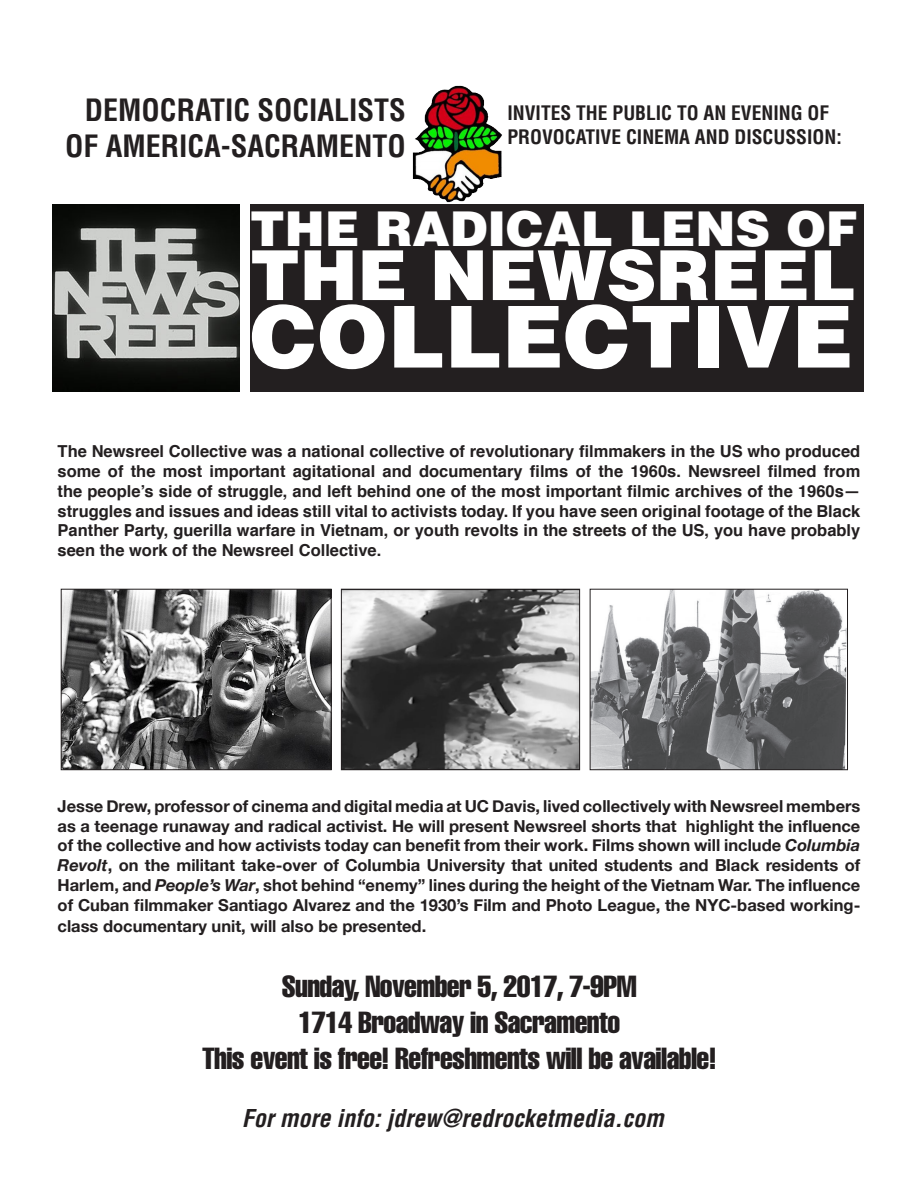
<style>
.page{position:relative;width:918px;height:1188px;background:#fff}
.page>*{position:absolute;margin:0;border:0;box-sizing:border-box;transform-origin:0 0}
.t1{font:900 85.5px "Helvetica LT Std";color:#fff}
.t2{font:900 69px "Helvetica LT Std";color:#fff}
.t3{font:900 48px "Helvetica LT Std";color:#fff}
.t4{font:30px "Helvetica LT Std Comp";letter-spacing:-.02em;color:#231f20}
.t5{font:700 condensed 30px "Helvetica LT Std";color:#231f20}
.t6{font:italic 700 condensed 24px "Helvetica LT Std";color:#231f20}
.t7{font:700 condensed 19.5px/23.4px "Helvetica LT Std";color:#231f20}
.t8{font:700 16.5px/19.8px "Helvetica Neue";color:#231f20;text-align:justify}
.t9{font:700 16.5px/19.8px "Helvetica";color:#231f20;text-align:justify}
.s1{font-style:italic}
</style>
<div class="page">
<div style="left:250px;top:204px;width:613px;height:188px;background:#231f20"></div>
<img style="left:52px;top:204px;width:187px;height:188px">
<img style="left:63px;top:591px;width:267px;height:177px">
<div style="left:61px;top:589px;width:271px;height:181px;border:1px solid #231f20"></div>
<img style="left:343px;top:591px;width:235px;height:177px">
<div style="left:341px;top:589px;width:239px;height:181px;border:1px solid #231f20"></div>
<img style="left:592px;top:591px;width:254px;height:177px">
<div style="left:590px;top:589px;width:258px;height:181px;border:1px solid #231f20"></div>
<img style="left:412px;top:85px;width:90px;height:118px">
<p class="t5" style="left:85px;top:91px;width:322px">DEMOCRATIC SOCIALISTS</p>
<p class="t5" style="left:65px;top:127px;width:342px">OF AMERICA-SACRAMENTO</p>
<p class="t7" style="left:507px;top:101px;width:336px">INVITES THE PUBLIC TO AN EVENING OF<br>PROVOCATIVE CINEMA AND DISCUSSION:</p>
<p class="t3" style="left:250px;top:197px;width:609px">THE RADICAL LENS OF</p>
<p class="t2" style="left:250px;top:230px;width:607px">THE NEWSREEL</p>
<p class="t1" style="left:250px;top:281px;width:605px">COLLECTIVE</p>
<p class="t9" style="left:58px;top:442px;width:804px">The Newsreel Collective was a national collective of revolutionary filmmakers in the US who produced some of the most important agitational and documentary films of the 1960s. Newsreel filmed from the people’s side of struggle, and left behind one of the most important filmic archives of the 1960s— struggles and issues and ideas still vital to activists today. If you have seen original footage of the Black Panther Party, guerilla warfare in Vietnam, or youth revolts in the streets of the US, you have probably seen the work of the Newsreel Collective.</p>
<p class="t8" style="left:58px;top:797px;width:804px">Jesse Drew, professor of cinema and digital media at UC Davis, lived collectively with Newsreel members as a teenage runaway and radical activist. He will present Newsreel shorts that highlight the influence of the collective and how activists today can benefit from their work. Films shown will include <span class="s1">Columbia Revolt</span>, on the militant take-over of Columbia University that united students and Black residents of Harlem, and <span class="s1">People’s War</span>, shot behind “enemy” lines during the height of the Vietnam War. The influence of Cuban filmmaker Santiago Alvarez and the 1930’s Film and Photo League, the NYC-based working-</p>
<p class="t8" style="left:58px;top:917px;width:370px">class documentary unit, will also be presented.</p>
<p class="t4" style="left:282px;top:967px;width:356px">Sunday, November 5, 2017, 7-9PM</p>
<p class="t4" style="left:298px;top:1003px;width:323px">1714 Broadway in Sacramento</p>
<p class="t4" style="left:202px;top:1039px;width:516px">This event is free! Refreshments will be available!</p>
<p class="t6" style="left:242px;top:1103px;width:423px">For more info: jdrew@redrocketmedia.com</p>
</div>
